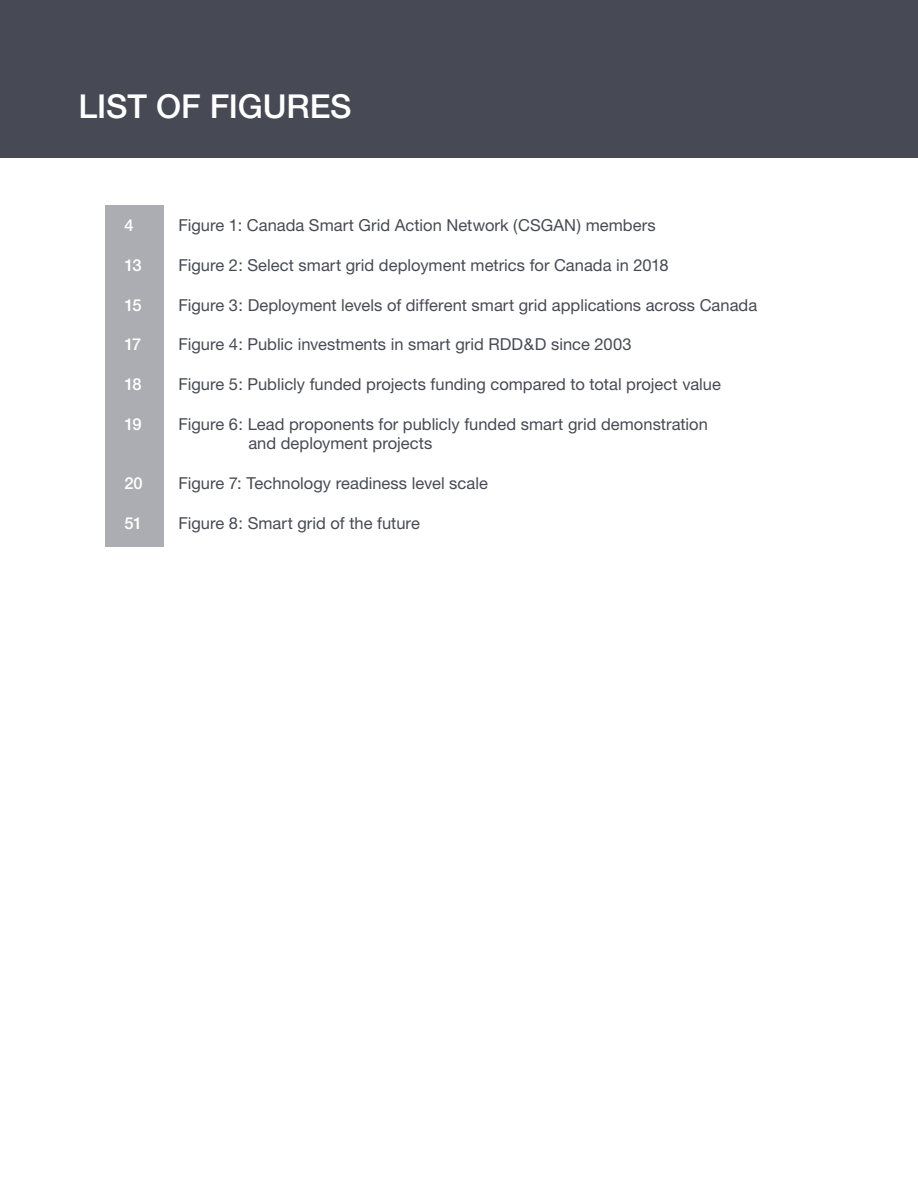
<style>
.page{position:relative;width:918px;height:1188px;background:#fff}
.page>*{position:absolute;margin:0;border:0;box-sizing:border-box;transform-origin:0 0}
.t1{font:500 33px "Helvetica Neue";letter-spacing:-.005em;color:#fff}
.t2{font:16.5px/19.5px "Helvetica Neue";color:#474a54}
.t3{font:500 16.5px "Helvetica Neue";letter-spacing:-.055em;color:#fff}
</style>
<div class="page">
<div style="left:0;top:0;width:918px;height:157px;background:#474a54"></div>
<div style="left:105px;top:205px;width:59px;height:341px;background:#acadb2"></div>
<h2 class="t1" style="left:79px;top:86px;width:274px">LIST OF FIGURES</h2>
<p class="t3" style="left:124px;top:215px;width:11px">4</p>
<p class="t2" style="left:178px;top:215px;width:479px">Figure 1: Canada Smart Grid Action Network (CSGAN) members</p>
<p class="t3" style="left:124px;top:255px;width:19px">13</p>
<p class="t2" style="left:178px;top:255px;width:492px">Figure 2: Select smart grid deployment metrics for Canada in 2018</p>
<p class="t3" style="left:124px;top:295px;width:19px">15</p>
<p class="t2" style="left:178px;top:295px;width:580px">Figure 3: Deployment levels of different smart grid applications across Canada</p>
<p class="t3" style="left:124px;top:335px;width:19px">17</p>
<p class="t2" style="left:178px;top:335px;width:455px">Figure 4: Public investments in smart grid RDD&amp;D since 2003</p>
<p class="t3" style="left:124px;top:374px;width:19px">18</p>
<p class="t2" style="left:178px;top:374px;width:544px">Figure 5: Publicly funded projects funding compared to total project value</p>
<p class="t3" style="left:124px;top:414px;width:19px">19</p>
<p class="t2" style="left:248px;top:414px;width:461px;text-indent:-70px">Figure 6: Lead proponents for publicly funded smart grid demonstration and deployment projects</p>
<p class="t3" style="left:124px;top:473px;width:20px">20</p>
<p class="t2" style="left:178px;top:473px;width:311px">Figure 7: Technology readiness level scale</p>
<p class="t3" style="left:124px;top:513px;width:19px">51</p>
<p class="t2" style="left:178px;top:513px;width:243px">Figure 8: Smart grid of the future</p>
</div>
